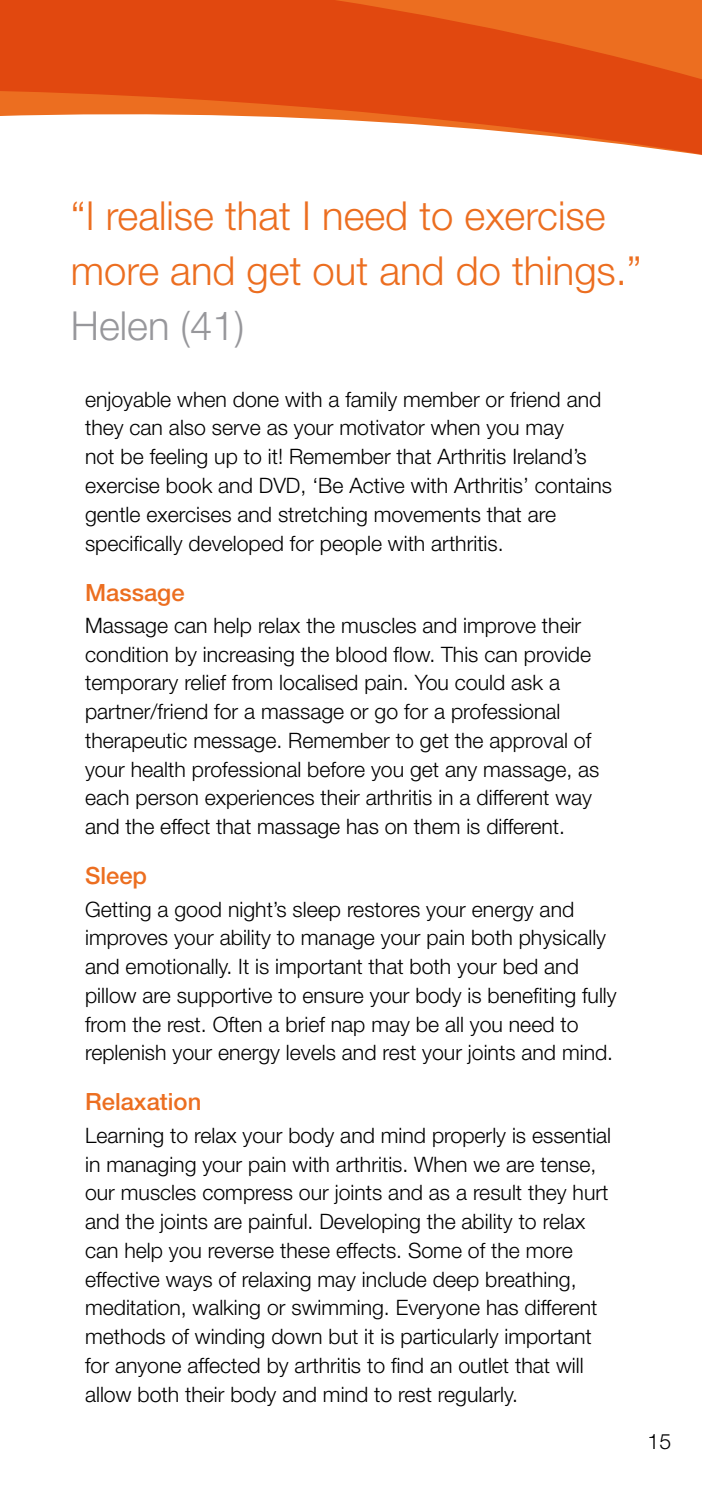
<style>
.page{position:relative;width:702px;height:1489px;background:#fff}
.page>*{position:absolute;margin:0;border:0;box-sizing:border-box;transform-origin:0 0}
.t1{font:300 40px/55px "Helvetica Neue";color:#ec6e20}
.t2{font:300 40px "Helvetica Neue";color:#97979b}
.t3{font:500 23.75px "Helvetica Neue";color:#ec6e20}
.t4{font:300 21.25px/28.8px "Helvetica Neue";color:#000}
</style>
<div class="page">
<svg style="left:0;top:0;width:702px;height:155px;fill:#e1480f"></svg>
<h1 class="t1" style="left:71px;top:187px;width:572px">“I realise that I need to exercise more and get out and do things.”</h1>
<h1 class="t2" style="left:71px;top:301px;width:175px">Helen (41)</h1>
<p class="t4" style="left:85px;top:384px;width:528px">enjoyable when done with a family member or friend and they can also serve as your motivator when you may<br>not be feeling up to it! Remember that Arthritis Ireland’s exercise book and DVD, ‘Be Active with Arthritis’ contains gentle exercises and stretching movements that are specifically developed for people with arthritis.</p>
<p class="t3" style="left:85px;top:578px;width:101px">Massage</p>
<p class="t4" style="left:85px;top:610px;width:516px">Massage can help relax the muscles and improve their condition by increasing the blood flow. This can provide temporary relief from localised pain. You could ask a partner/friend for a massage or go for a professional therapeutic message. Remember to get the approval of your health professional before you get any massage, as each person experiences their arthritis in a different way and the effect that massage has on them is different.</p>
<p class="t3" style="left:85px;top:861px;width:64px">Sleep</p>
<p class="t4" style="left:85px;top:894px;width:533px">Getting a good night’s sleep restores your energy and improves your ability to manage your pain both physically and emotionally. It is important that both your bed and pillow are supportive to ensure your body is benefiting fully from the rest. Often a brief nap may be all you need to replenish your energy levels and rest your joints and mind.</p>
<p class="t3" style="left:85px;top:1087px;width:118px">Relaxation</p>
<p class="t4" style="left:85px;top:1120px;width:527px">Learning to relax your body and mind properly is essential in managing your pain with arthritis. When we are tense, our muscles compress our joints and as a result they hurt and the joints are painful. Developing the ability to relax can help you reverse these effects. Some of the more effective ways of relaxing may include deep breathing, meditation, walking or swimming. Everyone has different methods of winding down but it is particularly important for anyone affected by arthritis to find an outlet that will allow both their body and mind to rest regularly.</p>
<p class="t4" style="left:647px;top:1426px;width:25px">15</p>
</div>
